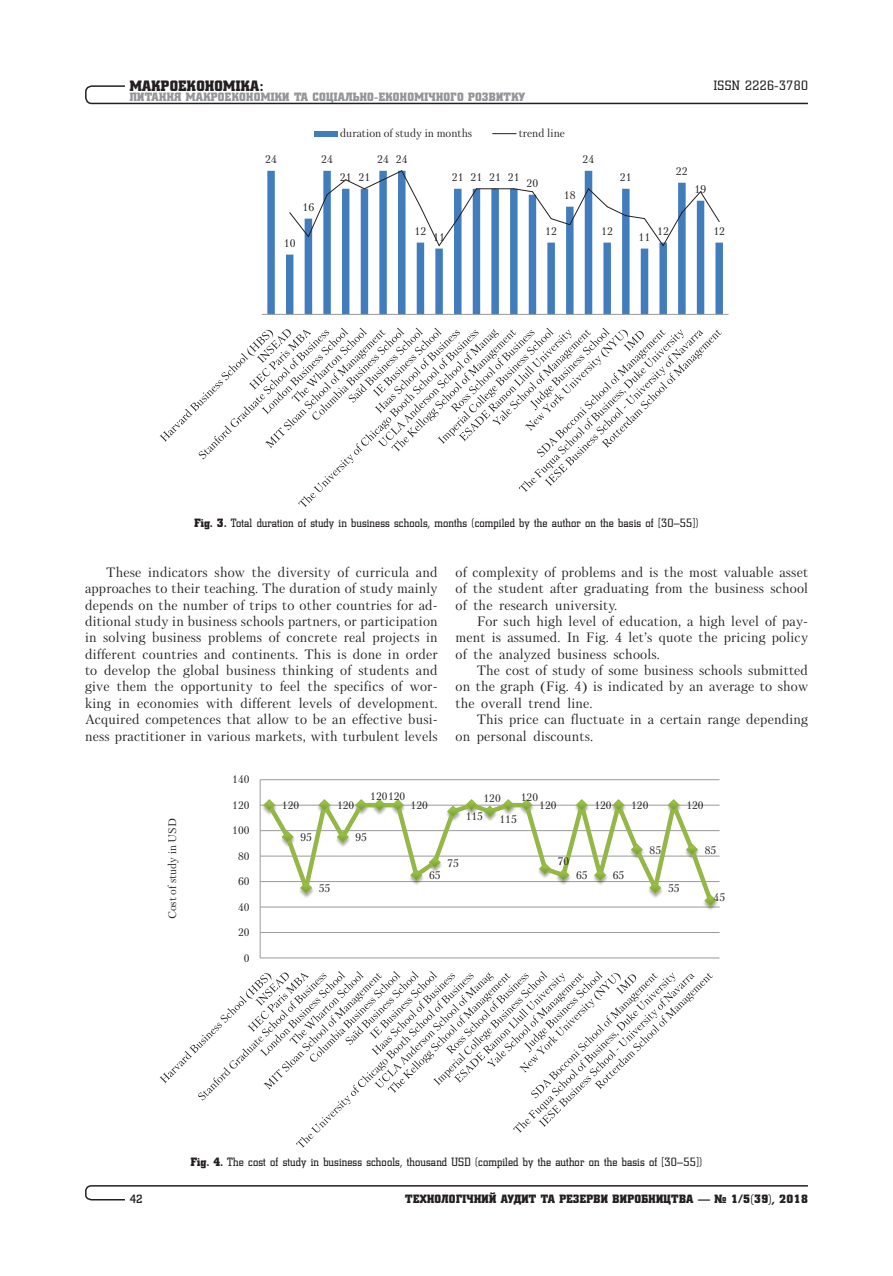
<style>
.page{position:relative;width:893px;height:1276px;background:#fff}
.page>*{position:absolute;margin:0;border:0;box-sizing:border-box;transform-origin:0 0}
.t1{font:15px "Coliseum Black C";letter-spacing:.025em;color:#231f20}
.t2{font:13.5px/16.4px "Petersburg C";letter-spacing:.01em;color:#231f20;text-align:justify}
.t3{font:13.5px "Coliseum C";letter-spacing:.03em;color:#231f20}
.t4{font:12px "Coliseum C";letter-spacing:.015em;color:#231f20}
.t5{font:12px "Coliseum Black C";letter-spacing:.025em;color:#939598}
.t6{font:12px "Coliseum Black C";letter-spacing:.025em;color:#231f20}
.t7{font:700 12px "Coliseum C";color:#231f20}
.t8{font:11.1px "Petersburg C";color:#231f20}
.t9{font:10.95px/20.1px "Petersburg C";color:#231f20}
.s1{font-family:"Coliseum Black C"}
</style>
<div class="page">
<svg style="left:85px;top:85px;width:723px;height:20px"></svg>
<svg style="left:85px;top:1185px;width:723px;height:16px"></svg>
<svg style="left:267px;top:171px;width:456px;height:143px"></svg>
<hr style="left:262px;top:314px;width:466px;height:1px;background:#989a9d">
<svg style="left:288px;top:170px;width:432px;height:77px"></svg>
<svg style="left:159px;top:328px;width:562px;height:179px"></svg>
<div style="left:314px;top:131px;width:24px;height:5px;background:#417cbc"></div>
<svg style="left:493px;top:133px;width:23px;height:1px"></svg>
<hr style="left:260px;top:932px;width:460px;height:1px;background:#989a9d">
<hr style="left:260px;top:906px;width:460px;height:1px;background:#989a9d">
<hr style="left:260px;top:881px;width:460px;height:1px;background:#989a9d">
<hr style="left:260px;top:855px;width:460px;height:1px;background:#989a9d">
<hr style="left:260px;top:830px;width:460px;height:1px;background:#989a9d">
<hr style="left:260px;top:804px;width:460px;height:1px;background:#989a9d">
<hr style="left:260px;top:779px;width:460px;height:1px;background:#989a9d">
<hr style="left:260px;top:779px;width:1px;height:179px;background:#989a9d">
<hr style="left:260px;top:957px;width:460px;height:1px;background:#989a9d">
<img style="left:260px;top:797px;width:3px;height:20px">
<img style="left:701px;top:902px;width:19px;height:8px">
<svg style="left:263px;top:804px;width:453px;height:102px"></svg>
<svg style="left:263px;top:799px;width:13px;height:13px"></svg>
<svg style="left:281px;top:830px;width:13px;height:13px"></svg>
<svg style="left:299px;top:881px;width:14px;height:13px"></svg>
<svg style="left:318px;top:799px;width:13px;height:13px"></svg>
<svg style="left:336px;top:830px;width:14px;height:13px"></svg>
<svg style="left:354px;top:799px;width:51px;height:13px"></svg>
<svg style="left:410px;top:855px;width:31px;height:27px"></svg>
<svg style="left:446px;top:799px;width:87px;height:19px"></svg>
<svg style="left:538px;top:862px;width:32px;height:20px"></svg>
<svg style="left:575px;top:799px;width:13px;height:13px"></svg>
<svg style="left:593px;top:868px;width:14px;height:14px"></svg>
<svg style="left:612px;top:799px;width:13px;height:13px"></svg>
<svg style="left:630px;top:843px;width:14px;height:13px"></svg>
<svg style="left:648px;top:881px;width:14px;height:13px"></svg>
<svg style="left:667px;top:799px;width:13px;height:13px"></svg>
<svg style="left:685px;top:843px;width:14px;height:13px"></svg>
<svg style="left:704px;top:894px;width:13px;height:13px"></svg>
<svg style="left:159px;top:971px;width:554px;height:176px"></svg>
<p class="t1" style="left:130px;top:77px;width:135px">Макроекономіка:</p>
<p class="t5" style="left:130px;top:90px;width:397px">Питання макроекономіки та соціально-економічного розвитку</p>
<p class="t3" style="left:714px;top:78px;width:96px">ISSN 2226-3780</p>
<p class="t8" style="left:265px;top:152px;width:13px">24</p>
<p class="t8" style="left:284px;top:236px;width:13px">10</p>
<p class="t8" style="left:321px;top:152px;width:13px">24</p>
<p class="t8" style="left:303px;top:200px;width:13px">16</p>
<p class="t8" style="left:340px;top:127px;width:134px">duration of study in months</p>
<p class="t8" style="left:519px;top:127px;width:48px">trend line</p>
<p class="t8" style="left:340px;top:170px;width:32px">21 21</p>
<p class="t8" style="left:377px;top:152px;width:32px">24 24</p>
<p class="t8" style="left:452px;top:170px;width:69px">21 21 21 21</p>
<p class="t8" style="left:527px;top:176px;width:13px">20</p>
<p class="t8" style="left:583px;top:152px;width:13px">24</p>
<p class="t8" style="left:415px;top:224px;width:13px">12</p>
<p class="t8" style="left:433px;top:230px;width:13px">11</p>
<p class="t8" style="left:564px;top:188px;width:13px">18</p>
<p class="t8" style="left:545px;top:224px;width:13px">12</p>
<p class="t8" style="left:620px;top:170px;width:13px">21</p>
<p class="t8" style="left:601px;top:224px;width:13px">12</p>
<p class="t8" style="left:676px;top:164px;width:13px">22</p>
<p class="t8" style="left:695px;top:182px;width:13px">19</p>
<p class="t8" style="left:639px;top:230px;width:13px">11</p>
<p class="t8" style="left:657px;top:224px;width:13px">12</p>
<p class="t8" style="left:713px;top:224px;width:13px">12</p>
<p class="t4" style="left:194px;top:516px;width:506px"><span class="s1">Fig. 3.</span> Total duration of study in business schools, months (compiled by the author on the basis of [30–55])</p>
<p class="t2" style="left:85px;top:564px;width:354px;text-align:left;text-indent:21px">These indicators show the diversity of curricula and approaches to their teaching. The duration of study mainly depends on the number of trips to other countries for ad&shy;ditional study in business schools partners, or participation in solving business problems of concrete real projects in different countries and continents. This is done in order to develop the global business thinking of students and give them the opportunity to feel the specifics of wor&shy;king in economies with different levels of development.<br>Acquired competences that allow to be an effective busi&shy;ness practitioner in various markets, with turbulent levels</p>
<p class="t2" style="left:455px;top:564px;width:354px">of complexity of problems and is the most valuable asset of the student after graduating from the business school of the research university.</p>
<p class="t2" style="left:455px;top:613px;width:354px;text-indent:21px">For such high level of education, a high level of pay&shy;ment is assumed. In Fig. 4 let’s quote the pricing policy of the analyzed business schools.</p>
<p class="t2" style="left:455px;top:662px;width:354px;text-indent:21px">The cost of study of some business schools submitted on the graph (Fig. 4) is indicated by an average to show the overall trend line.</p>
<p class="t2" style="left:455px;top:711px;width:354px;text-indent:21px">This price can fluctuate in a certain range depending on personal discounts.</p>
<p class="t9" style="left:162px;top:919px;width:102px;rotate:-90deg">Cost of study in USD</p>
<p class="t9" style="left:232px;top:769px;width:19px">140</p>
<p class="t9" style="left:232px;top:795px;width:19px">120</p>
<p class="t9" style="left:232px;top:820px;width:19px">100</p>
<p class="t9" style="left:238px;top:845px;width:13px">80</p>
<p class="t9" style="left:238px;top:871px;width:13px">60</p>
<p class="t9" style="left:238px;top:896px;width:13px">40</p>
<p class="t9" style="left:238px;top:922px;width:13px">20</p>
<p class="t9" style="left:244px;top:947px;width:7px">0</p>
<p class="t9" style="left:282px;top:795px;width:19px">120</p>
<p class="t9" style="left:337px;top:795px;width:19px">120</p>
<p class="t9" style="left:370px;top:785px;width:36px">120120</p>
<p class="t9" style="left:411px;top:795px;width:19px">120</p>
<p class="t9" style="left:499px;top:788px;width:19px;text-indent:-16px">120<br>115</p>
<p class="t9" style="left:521px;top:787px;width:19px">120</p>
<p class="t9" style="left:539px;top:795px;width:19px">120</p>
<p class="t9" style="left:466px;top:806px;width:19px">115</p>
<p class="t9" style="left:594px;top:795px;width:19px">120</p>
<p class="t9" style="left:631px;top:795px;width:19px">120</p>
<p class="t9" style="left:686px;top:795px;width:19px">120</p>
<p class="t9" style="left:300px;top:827px;width:13px">95</p>
<p class="t9" style="left:356px;top:827px;width:13px">95</p>
<p class="t9" style="left:319px;top:878px;width:13px">55</p>
<p class="t9" style="left:447px;top:852px;width:13px">75</p>
<p class="t9" style="left:429px;top:865px;width:13px">65</p>
<p class="t9" style="left:558px;top:851px;width:13px">70</p>
<p class="t9" style="left:576px;top:865px;width:13px">65</p>
<p class="t9" style="left:613px;top:865px;width:13px">65</p>
<p class="t9" style="left:650px;top:840px;width:13px">85</p>
<p class="t9" style="left:668px;top:878px;width:13px">55</p>
<p class="t9" style="left:705px;top:840px;width:13px">85</p>
<p class="t9" style="left:714px;top:887px;width:13px">45</p>
<p class="t4" style="left:191px;top:1154px;width:513px"><span class="s1">Fig. 4.</span> The cost of study in business schools, thousand USD (compiled by the author on the basis of [30–55])</p>
<p class="t7" style="left:130px;top:1191px;width:14px">42</p>
<p class="t6" style="left:405px;top:1191px;width:404px">Технологічний аудит та резерви виробництва — № 1/5(39), 2018</p>
</div>
